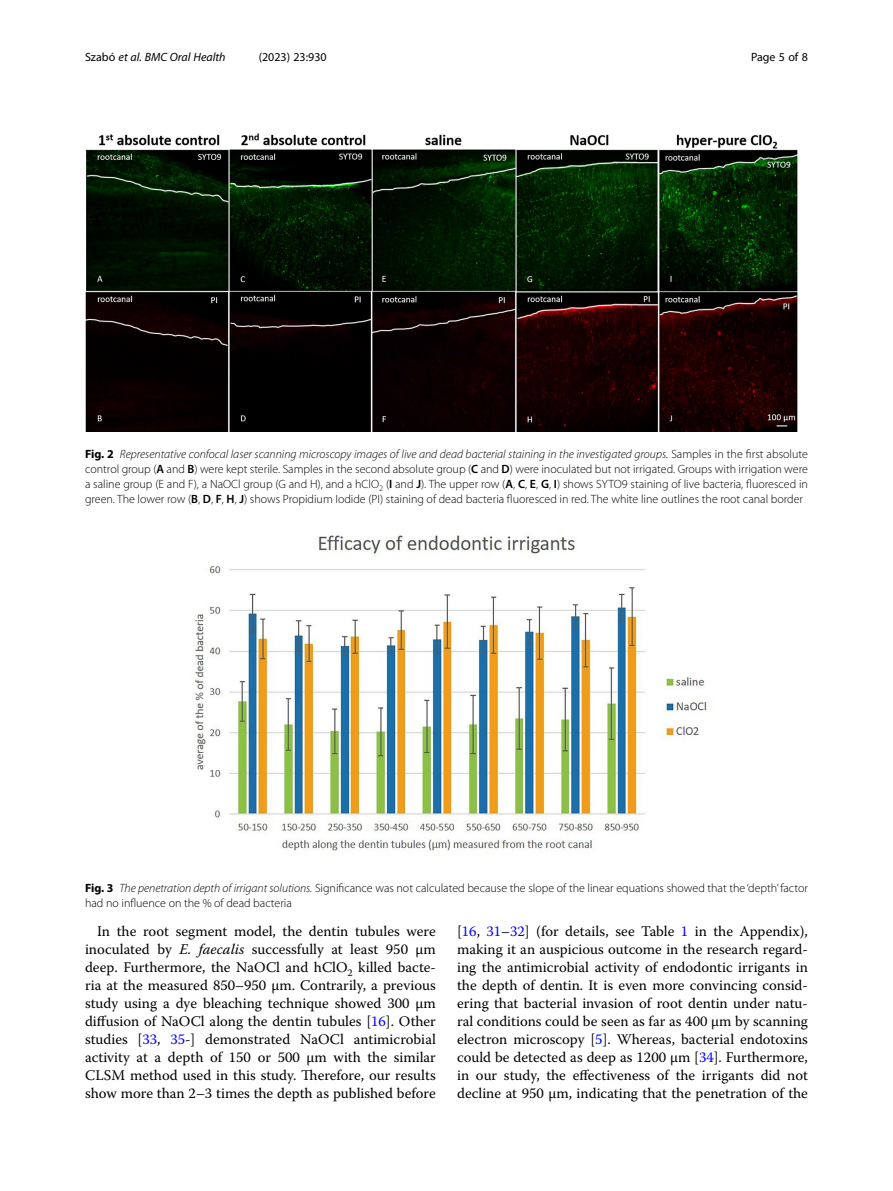
<style>
.page{position:relative;width:893px;height:1191px;background:#fff}
.page>*{position:absolute;margin:0;border:0;box-sizing:border-box;transform-origin:0 0}
.Body_Text_Indent{font:14.7px/18px "Warnock Pro";color:#000;text-align:justify}
.Figure_Caption{font:300 12px/15px "Myriad Pro";color:#000}
.t1{font:italic 12px "Myriad Pro";color:#000}
.t2{font:12px "Myriad Pro";color:#000}
.s1{font-style:normal}
.s2{font-weight:700}
.s3{font-style:italic}
.s4{font-weight:600}
.s5{color:#00f}
</style>
<div class="page">
<img style="left:195px;top:534px;width:513px;height:317px">
<img style="left:85px;top:133px;width:713px;height:298px">
<p class="t1" style="left:85px;top:50px;width:142px"><span class="s1">Szabó</span> et al. BMC Oral Health</p>
<p class="t2" style="left:259px;top:50px;width:70px">(2023) 23:930</p>
<p class="t2" style="left:751px;top:50px;width:58px">Page 5 of 8</p>
<p class="Figure_Caption" style="left:85px;top:447px;width:724px;text-align:justify"><span class="s2">Fig. 2</span> <span class="s3">Representative confocal laser scanning microscopy images of live and dead bacterial staining in the investigated groups.</span> Samples in the first absolute control group (<span class="s4">A</span> and <span class="s4">B</span>) were kept sterile. Samples in the second absolute group (<span class="s4">C</span> and <span class="s4">D</span>) were inoculated but not irrigated. Groups with irrigation were a saline group (E and F), a NaOCl group (G and H), and a hClO<sub>2</sub> (<span class="s4">I</span> and <span class="s4">J</span>). The upper row (<span class="s4">A</span>, <span class="s4">C</span>, <span class="s4">E</span>, <span class="s4">G</span>, <span class="s4">I</span>) shows SYTO9 staining of live bacteria, fluoresced in green. The lower row (<span class="s4">B</span>, <span class="s4">D</span>, <span class="s4">F</span>, <span class="s4">H</span>, <span class="s4">J</span>) shows Propidium Iodide (PI) staining of dead bacteria fluoresced in red. The white line outlines the root canal border</p>
<p class="Figure_Caption" style="left:85px;top:880px;width:724px"><span class="s2">Fig. 3</span> <span class="s3">The penetration depth of irrigant solutions.</span> Significance was not calculated because the slope of the linear equations showed that the ‘depth’ factor had no influence on the % of dead bacteria</p>
<p class="Body_Text_Indent" style="left:85px;top:922px;width:352px;text-indent:12px">In the root segment model, the dentin tubules were inoculated by <span class="s3">E. faecalis</span> successfully at least 950 μm deep. Furthermore, the NaOCl and hClO<sub>2</sub> killed bacte&shy;ria at the measured 850–950 μm. Contrarily, a previous study using a dye bleaching technique showed 300 μm diffusion of NaOCl along the dentin tubules [<span class="s5">16</span>]. Other studies [<span class="s5">33</span>, <span class="s5">35</span>-] demonstrated NaOCl antimicrobial activity at a depth of 150 or 500 μm with the similar CLSM method used in this study. Therefore, our results show more than 2–3 times the depth as published before</p>
<p class="Body_Text_Indent" style="left:457px;top:922px;width:352px">[<span class="s5">16</span>, <span class="s5">31</span>–<span class="s5">32</span>] (for details, see Table <span class="s5">1</span> in the Appendix), making it an auspicious outcome in the research regard&shy;ing the antimicrobial activity of endodontic irrigants in the depth of dentin. It is even more convincing consid&shy;ering that bacterial invasion of root dentin under natu&shy;ral conditions could be seen as far as 400 μm by scanning electron microscopy [<span class="s5">5</span>]. Whereas, bacterial endotoxins could be detected as deep as 1200 μm [<span class="s5">34</span>]. Furthermore, in our study, the effectiveness of the irrigants did not decline at 950 μm, indicating that the penetration of the</p>
</div>
